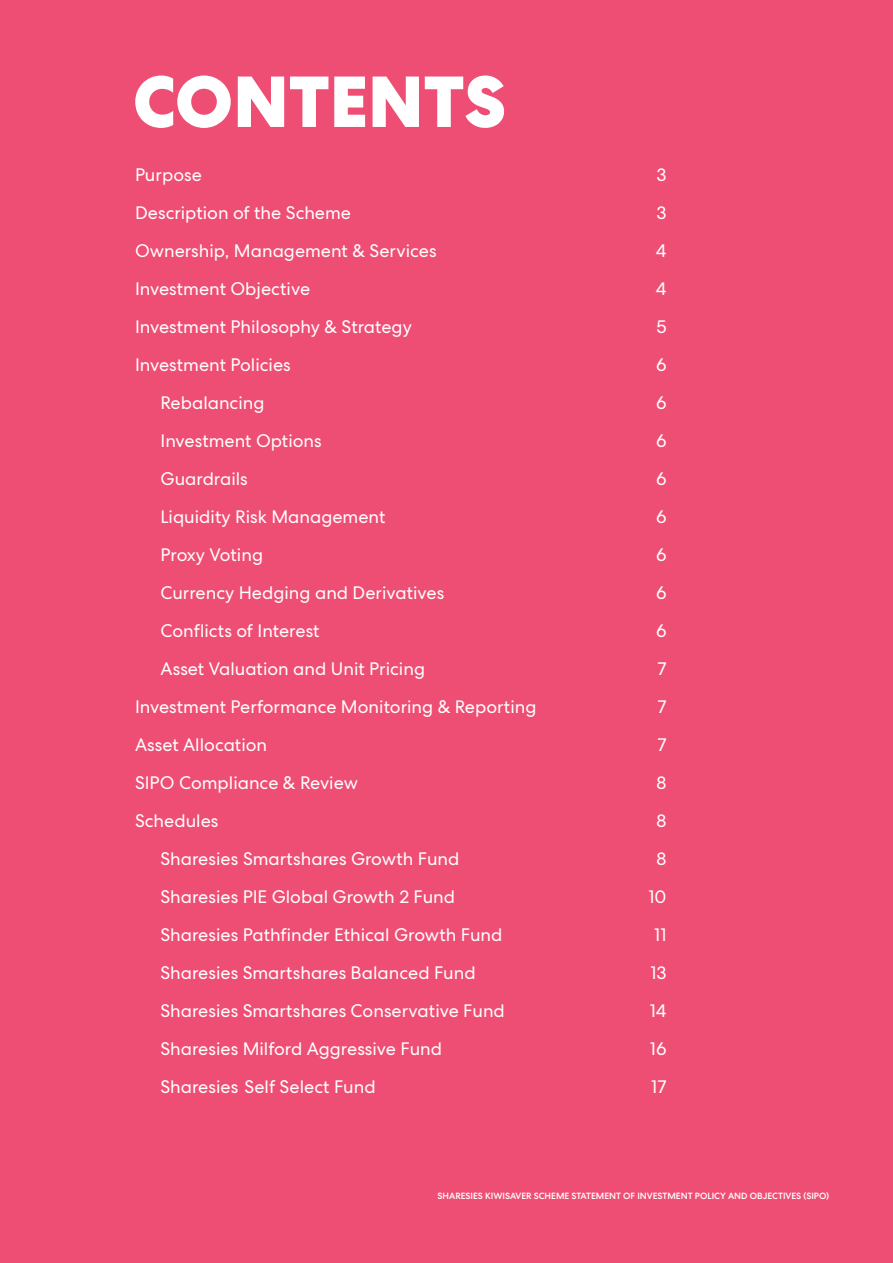
<style>
.page{position:relative;width:893px;height:1263px;background:#ef4e74}
.page>*{position:absolute;margin:0;border:0;box-sizing:border-box;transform-origin:0 0}
.t1{font:800 72px "Centra No 2";color:#fff}
.t2{font:18px "Centra No 2";color:#fff}
.Folio_-_title{font:500 9px "Centra No 2";color:#fff}
</style>
<div class="page">
<p class="t1" style="left:133px;top:58px;width:375px">CONTENTS</p>
<p class="t2" style="left:135px;top:164px;width:68px">Purpose</p>
<p class="t2" style="left:656px;top:164px;width:12px">3</p>
<p class="t2" style="left:135px;top:202px;width:218px">Description of the Scheme</p>
<p class="t2" style="left:656px;top:202px;width:12px">3</p>
<p class="t2" style="left:135px;top:240px;width:303px">Ownership, Management &amp; Services</p>
<p class="t2" style="left:656px;top:240px;width:12px">4</p>
<p class="t2" style="left:135px;top:278px;width:177px">Investment Objective</p>
<p class="t2" style="left:656px;top:278px;width:12px">4</p>
<p class="t2" style="left:135px;top:316px;width:278px">Investment Philosophy &amp; Strategy</p>
<p class="t2" style="left:656px;top:316px;width:12px">5</p>
<p class="t2" style="left:135px;top:354px;width:157px">Investment Policies</p>
<p class="t2" style="left:656px;top:354px;width:12px">6</p>
<p class="t2" style="left:161px;top:392px;width:106px">Rebalancing</p>
<p class="t2" style="left:656px;top:392px;width:12px">6</p>
<p class="t2" style="left:161px;top:430px;width:163px">Investment Options</p>
<p class="t2" style="left:656px;top:430px;width:12px">6</p>
<p class="t2" style="left:161px;top:468px;width:89px">Guardrails</p>
<p class="t2" style="left:656px;top:468px;width:12px">6</p>
<p class="t2" style="left:161px;top:506px;width:226px">Liquidity Risk Management</p>
<p class="t2" style="left:656px;top:506px;width:12px">6</p>
<p class="t2" style="left:161px;top:544px;width:104px">Proxy Voting</p>
<p class="t2" style="left:656px;top:544px;width:12px">6</p>
<p class="t2" style="left:161px;top:582px;width:285px">Currency Hedging and Derivatives</p>
<p class="t2" style="left:656px;top:582px;width:12px">6</p>
<p class="t2" style="left:161px;top:620px;width:161px">Conflicts of Interest</p>
<p class="t2" style="left:656px;top:620px;width:12px">6</p>
<p class="t2" style="left:161px;top:658px;width:266px">Asset Valuation and Unit Pricing</p>
<p class="t2" style="left:657px;top:658px;width:11px">7</p>
<p class="t2" style="left:135px;top:696px;width:403px">Investment Performance Monitoring &amp; Reporting</p>
<p class="t2" style="left:657px;top:696px;width:11px">7</p>
<p class="t2" style="left:135px;top:734px;width:134px">Asset Allocation</p>
<p class="t2" style="left:657px;top:734px;width:11px">7</p>
<p class="t2" style="left:135px;top:772px;width:224px">SIPO Compliance &amp; Review</p>
<p class="t2" style="left:657px;top:772px;width:11px">8</p>
<p class="t2" style="left:135px;top:810px;width:85px">Schedules</p>
<p class="t2" style="left:657px;top:810px;width:11px">8</p>
<p class="t2" style="left:161px;top:848px;width:300px">Sharesies Smartshares Growth Fund</p>
<p class="t2" style="left:657px;top:848px;width:11px">8</p>
<p class="t2" style="left:161px;top:886px;width:296px">Sharesies PIE Global Growth 2 Fund</p>
<p class="t2" style="left:648px;top:886px;width:20px">10</p>
<p class="t2" style="left:161px;top:924px;width:343px">Sharesies Pathfinder Ethical Growth Fund</p>
<p class="t2" style="left:654px;top:924px;width:14px">11</p>
<p class="t2" style="left:161px;top:962px;width:317px">Sharesies Smartshares Balanced Fund</p>
<p class="t2" style="left:650px;top:962px;width:18px">13</p>
<p class="t2" style="left:161px;top:1000px;width:346px">Sharesies Smartshares Conservative Fund</p>
<p class="t2" style="left:650px;top:1000px;width:18px">14</p>
<p class="t2" style="left:161px;top:1038px;width:283px">Sharesies Milford Aggressive Fund</p>
<p class="t2" style="left:650px;top:1038px;width:18px">16</p>
<p class="t2" style="left:161px;top:1076px;width:217px">Sharesies Self Select Fund</p>
<p class="t2" style="left:651px;top:1076px;width:17px">17</p>
<p class="Folio_-_title" style="left:437px;top:1191px;width:393px">SHARESIES KIWISAVER SCHEME STATEMENT OF INVESTMENT POLICY AND OBJECTIVES (SIPO)</p>
</div>
